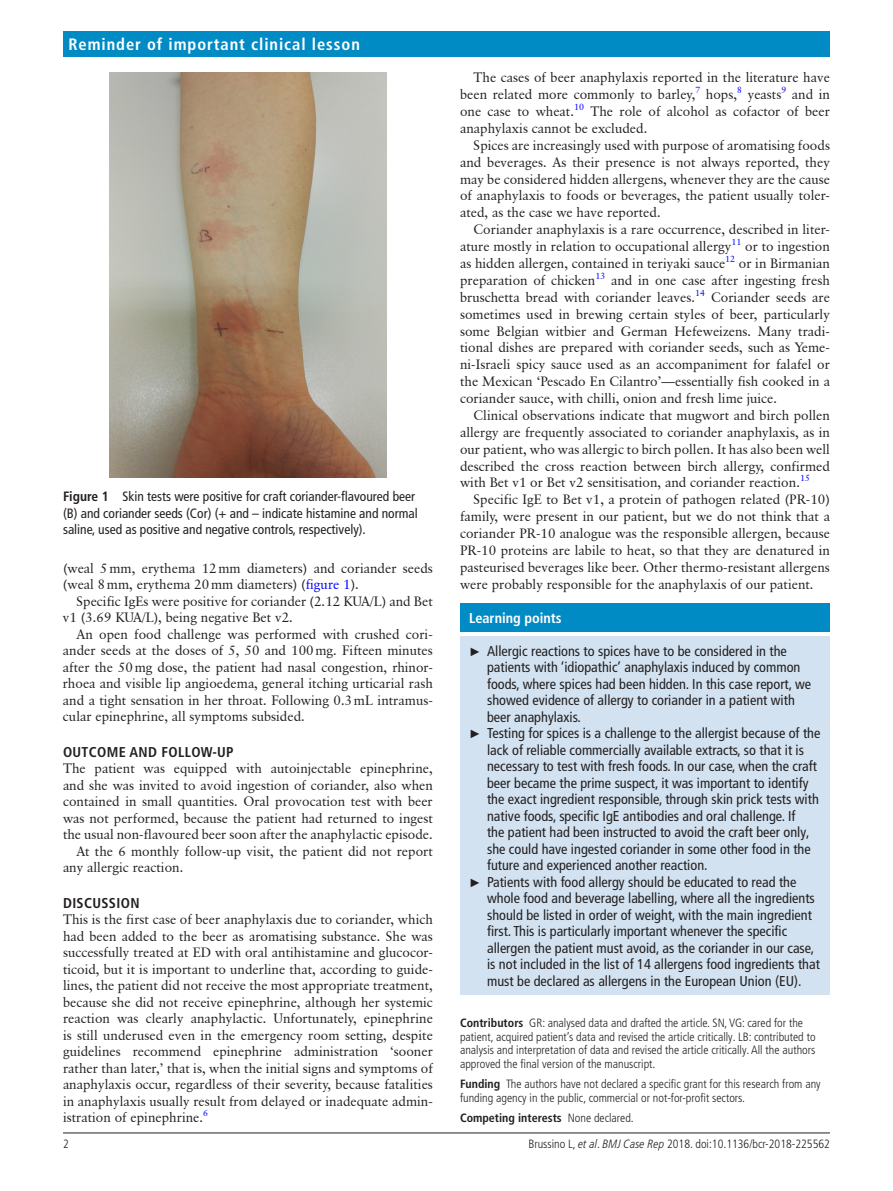
<style>
.page{position:relative;width:893px;height:1191px;background:#fff}
.page>*{position:absolute;margin:0;border:0;box-sizing:border-box;transform-origin:0 0}
.t1{font:700 condensed 16.5px "Frutiger LT Pro";letter-spacing:.055em;color:#fff}
.t2{font:condensed 14.25px "Frutiger LT Pro";color:#231f20}
.t3{font:700 condensed 14.25px "Frutiger LT Pro";letter-spacing:.025em;color:#231f20}
.t4{font:700 condensed 14.25px "Frutiger LT Pro";color:#fff}
.t5{font:13.5px/16.8px "Classical Garamond BT";color:#231f20;text-align:justify}
.t6{font:condensed 13.5px/16.5px "Frutiger LT Pro";color:#231f20}
.t7{font:300 condensed 12px/13.8px "Frutiger LT Pro";color:#231f20}
.t8{font:700 condensed 12px "Frutiger LT Pro";color:#231f20}
.s1{font-weight:700}
.s2{color:#00f}
.s3{font-family:"Arial";font-stretch:normal;font-size:12px}
.s4{font-weight:300}
.s5{font-style:italic}
</style>
<div class="page">
<hr style="left:63px;top:1132px;width:767px;height:1px;background:#231f20">
<div style="left:63px;top:31px;width:767px;height:25px;background:#008bc5"></div>
<div style="left:460px;top:603px;width:370px;height:29px;background:#008bc5"></div>
<div style="left:460px;top:636px;width:370px;height:358px;background:#d2e2f0"></div>
<img style="left:109px;top:72px;width:278px;height:405px">
<p class="t1" style="left:69px;top:34px;width:293px">Reminder of important clinical lesson</p>
<p class="t6" style="left:63px;top:488px;width:356px"><span class="s1">Figure 1</span> Skin tests were positive for craft coriander-flavoured beer (B) and coriander seeds (Cor) (+ and – indicate histamine and normal saline, used as positive and negative controls, respectively).</p>
<p class="t5" style="left:63px;top:560px;width:371px">(weal 5mm, erythema 12mm diameters) and coriander seeds (weal 8mm, erythema 20mm diameters) (<span class="s2">figure 1</span>).</p>
<p class="t5" style="left:63px;top:593px;width:371px;text-indent:14px">Specific IgEs were positive for coriander (2.12 KUA/L) and Bet v1 (3.69 KUA/L), being negative Bet v2.</p>
<p class="t5" style="left:63px;top:626px;width:371px;text-indent:14px">An open food challenge was performed with crushed cori&shy;ander seeds at the doses of 5, 50 and 100mg. Fifteen minutes after the 50mg dose, the patient had nasal congestion, rhinor&shy;rhoea and visible lip angioedema, general itching urticarial rash and a tight sensation in her throat. Following 0.3mL intramus&shy;cular epinephrine, all symptoms subsided.</p>
<p class="t3" style="left:63px;top:743px;width:172px">Outcome and follow-up</p>
<p class="t5" style="left:63px;top:760px;width:371px">The patient was equipped with autoinjectable epinephrine,</p>
<p class="t5" style="left:63px;top:776px;width:371px">and she was invited to avoid ingestion of coriander, also when</p>
<p class="t5" style="left:63px;top:793px;width:371px">contained in small quantities. Oral provocation test with beer</p>
<p class="t5" style="left:63px;top:809px;width:371px">was not performed, because the patient had returned to ingest</p>
<p class="t5" style="left:63px;top:826px;width:371px">the usual non-flavoured beer soon after the anaphylactic episode.</p>
<p class="t5" style="left:76px;top:842px;width:358px">At the 6 monthly follow-up visit, the patient did not report</p>
<p class="t5" style="left:63px;top:859px;width:122px">any allergic reaction.</p>
<p class="t3" style="left:63px;top:894px;width:78px">Discussion</p>
<p class="t5" style="left:63px;top:911px;width:371px">This is the first case of beer anaphylaxis due to coriander, which had been added to the beer as aromatising substance. She was successfully treated at ED with oral antihistamine and glucocor&shy;ticoid, but it is important to underline that, according to guide&shy;lines, the patient did not receive the most appropriate treatment, because she did not receive epinephrine, although her systemic reaction was clearly anaphylactic. Unfortunately, epinephrine is still underused even in the emergency room setting, despite guidelines recommend epinephrine administration ‘sooner rather than later,’ that is, when the initial signs and symptoms of anaphylaxis occur, regardless of their severity, because fatalities in anaphylaxis usually result from delayed or inadequate admin&shy;istration of epinephrine.<sup>6</sup></p>
<p class="t5" style="left:460px;top:69px;width:371px;text-indent:14px">The cases of beer anaphylaxis reported in the literature have been related more commonly to barley,<sup>7</sup> hops,<sup>8</sup> yeasts<sup>9</sup> and in one case to wheat.<sup>10</sup> The role of alcohol as cofactor of beer anaphylaxis cannot be excluded.</p>
<p class="t5" style="left:460px;top:136px;width:371px;text-indent:14px">Spices are increasingly used with purpose of aromatising foods and beverages. As their presence is not always reported, they may be considered hidden allergens, whenever they are the cause of anaphylaxis to foods or beverages, the patient usually toler&shy;ated, as the case we have reported.</p>
<p class="t5" style="left:460px;top:221px;width:371px;text-indent:14px">Coriander anaphylaxis is a rare occurrence, described in liter&shy;ature mostly in relation to occupational allergy<sup>11</sup> or to ingestion as hidden allergen, contained in teriyaki sauce<sup>12</sup> or in Birmanian preparation of chicken<sup>13</sup> and in one case after ingesting fresh bruschetta bread with coriander leaves.<sup>14</sup> Coriander seeds are sometimes used in brewing certain styles of beer, particularly some Belgian witbier and German Hefeweizens. Many tradi&shy;tional dishes are prepared with coriander seeds, such as Yeme&shy;ni-Israeli spicy sauce used as an accompaniment for falafel or the Mexican ‘Pescado En Cilantro’—essentially fish cooked in a coriander sauce, with chilli, onion and fresh lime juice.</p>
<p class="t5" style="left:460px;top:406px;width:371px;text-indent:14px">Clinical observations indicate that mugwort and birch pollen allergy are frequently associated to coriander anaphylaxis, as in our patient, who was allergic to birch pollen. It has also been well described the cross reaction between birch allergy, confirmed with Bet v1 or Bet v2 sensitisation, and coriander reaction.<sup>15</sup></p>
<p class="t5" style="left:460px;top:491px;width:371px;text-indent:14px">Specific IgE to Bet v1, a protein of pathogen related (PR-10) family, were present in our patient, but we do not think that a coriander PR-10 analogue was the responsible allergen, because PR-10 proteins are labile to heat, so that they are denatured in pasteurised beverages like beer. Other thermo-resistant allergens were probably responsible for the anaphylaxis of our patient.</p>
<p class="t4" style="left:469px;top:609px;width:94px">Learning points</p>
<p class="t2" style="left:469px;top:642px;width:319px"><span class="s3">►</span> Allergic reactions to spices have to be considered in the</p>
<p class="t2" style="left:487px;top:659px;width:315px">patients with ‘idiopathic’ anaphylaxis induced by common</p>
<p class="t2" style="left:487px;top:675px;width:326px">foods, where spices had been hidden. In this case report, we</p>
<p class="t2" style="left:487px;top:692px;width:309px">showed evidence of allergy to coriander in a patient with</p>
<p class="t2" style="left:487px;top:708px;width:95px">beer anaphylaxis.</p>
<p class="t2" style="left:469px;top:725px;width:353px"><span class="s3">►</span> Testing for spices is a challenge to the allergist because of the</p>
<p class="t2" style="left:487px;top:741px;width:318px">lack of reliable commercially available extracts, so that it is</p>
<p class="t2" style="left:487px;top:758px;width:331px">necessary to test with fresh foods. In our case, when the craft</p>
<p class="t2" style="left:487px;top:774px;width:323px">beer became the prime suspect, it was important to identify</p>
<p class="t2" style="left:487px;top:791px;width:333px">the exact ingredient responsible, through skin prick tests with</p>
<p class="t2" style="left:487px;top:807px;width:310px">native foods, specific IgE antibodies and oral challenge. If</p>
<p class="t2" style="left:487px;top:824px;width:324px">the patient had been instructed to avoid the craft beer only,</p>
<p class="t2" style="left:487px;top:840px;width:325px">she could have ingested coriander in some other food in the</p>
<p class="t2" style="left:487px;top:857px;width:222px">future and experienced another reaction.</p>
<p class="t2" style="left:469px;top:873px;width:329px"><span class="s3">►</span> Patients with food allergy should be educated to read the</p>
<p class="t2" style="left:487px;top:890px;width:329px">whole food and beverage labelling, where all the ingredients</p>
<p class="t2" style="left:487px;top:906px;width:326px">should be listed in order of weight, with the main ingredient</p>
<p class="t2" style="left:487px;top:923px;width:302px">first. This is particularly important whenever the specific</p>
<p class="t2" style="left:487px;top:939px;width:329px">allergen the patient must avoid, as the coriander in our case,</p>
<p class="t2" style="left:487px;top:956px;width:334px">is not included in the list of 14 allergens food ingredients that</p>
<p class="t2" style="left:487px;top:972px;width:316px">must be declared as allergens in the European Union (EU).</p>
<p class="t7" style="left:460px;top:1015px;width:357px"><span class="s1">Contributors</span> GR: analysed data and drafted the article. SN, VG: cared for the patient, acquired patient’s data and revised the article critically. LB: contributed to analysis and interpretation of data and revised the article critically. All the authors approved the final version of the manuscript.</p>
<p class="t7" style="left:460px;top:1077px;width:362px"><span class="s1">Funding</span> The authors have not declared a specific grant for this research from any funding agency in the public, commercial or not-for-profit sectors.</p>
<p class="t8" style="left:460px;top:1110px;width:175px">Competing interests <span class="s4">None declared.</span></p>
<p class="t7" style="left:63px;top:1136px;width:7px">2</p>
<p class="t7" style="left:528px;top:1136px;width:303px">Brussino L, <span class="s5">et al</span>. <span class="s5">BMJ Case Rep</span> 2018. doi:10.1136/bcr-2018-225562</p>
</div>
